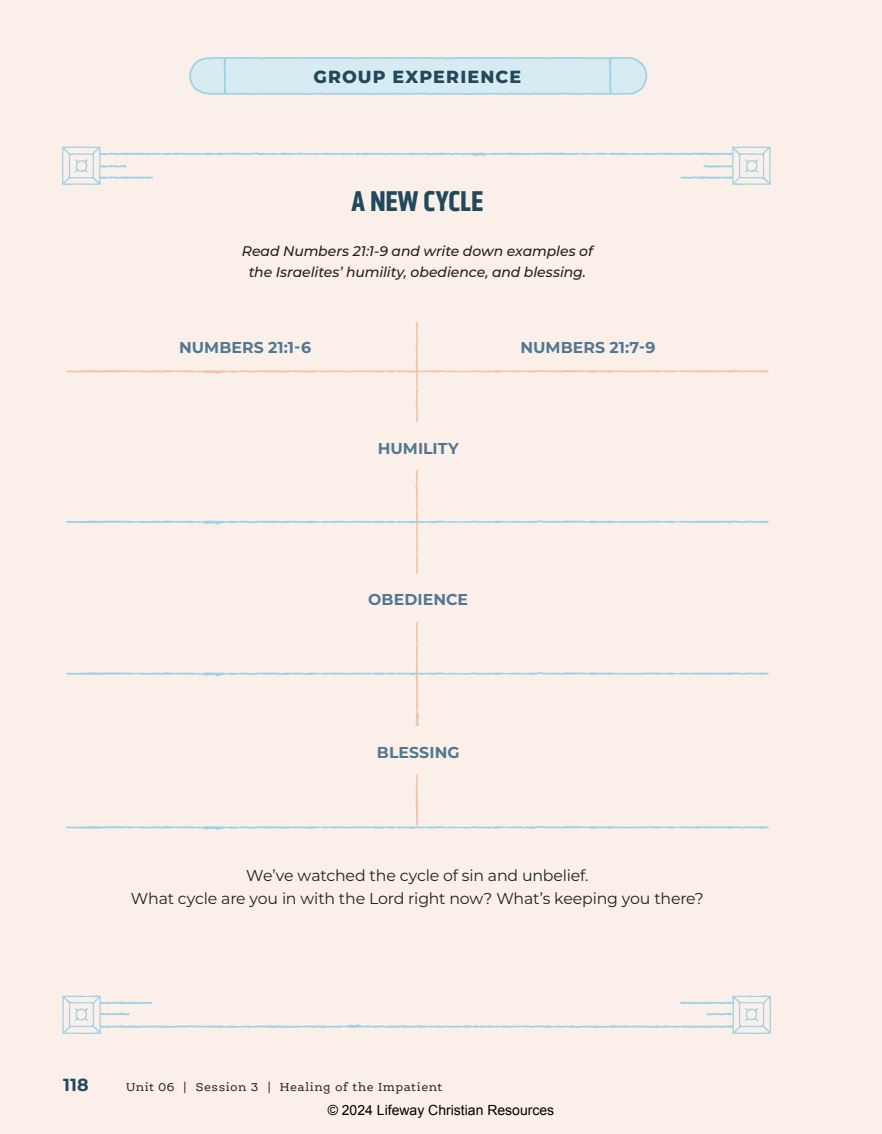
<style>
.page{position:relative;width:882px;height:1134px;background:#fbf0e9}
.page>*{position:absolute;margin:0;border:0;box-sizing:border-box;transform-origin:0 0}
.t1{font:700 29.75px "Klavika Condensed";letter-spacing:-.01em;color:#20495c}
.t2{font:800 17.5px "Montserrat";letter-spacing:.065em;color:#20495c}
.t3{font:700 17.5px "Montserrat";color:#20495c}
.t4{font:15.75px/22.8px "Montserrat";letter-spacing:-.015em;color:#231f20;text-align:center}
.t5{font:700 15.75px "Montserrat";letter-spacing:.005em;color:#537792}
.t6{font:italic 500 14px/21px "Montserrat";letter-spacing:-.005em;color:#231f20;text-align:center}
.t7{font:14px "Arial";color:#000}
.t8{font:12.25px "Ernestine Pro";letter-spacing:.04em;color:#231f20}
</style>
<div class="page">
<svg style="left:189px;top:56px;width:459px;height:39px"></svg>
<svg style="left:190px;top:57px;width:457px;height:37px;background:#d2e8f0"></svg>
<svg style="left:62px;top:146px;width:709px;height:39px"></svg>
<svg style="left:62px;top:995px;width:709px;height:39px"></svg>
<svg style="left:66px;top:322px;width:703px;height:508px"></svg>
<div style="left:339px;top:422px;width:159px;height:48px;background:#fbf0e9"></div>
<div style="left:339px;top:574px;width:159px;height:47px;background:#fbf0e9"></div>
<div style="left:339px;top:727px;width:159px;height:47px;background:#fbf0e9"></div>
<p class="t2" style="left:313px;top:64px;width:209px">GROUP EXPERIENCE</p>
<h1 class="t1" style="left:351px;top:182px;width:134px">A NEW CYCLE</h1>
<p class="t6" style="left:242px;top:240px;width:353px">Read Numbers 21:1-9 and write down examples of the Israelites’ humility, obedience, and blessing.</p>
<p class="t5" style="left:179px;top:336px;width:133px">NUMBERS 21:1-6</p>
<p class="t5" style="left:520px;top:336px;width:137px">NUMBERS 21:7-9</p>
<p class="t5" style="left:378px;top:437px;width:83px">HUMILITY</p>
<p class="t5" style="left:368px;top:589px;width:101px">OBEDIENCE</p>
<p class="t5" style="left:377px;top:741px;width:84px">BLESSING</p>
<p class="t4" style="left:131px;top:864px;width:574px">We’ve watched the cycle of sin and unbelief.<br>What cycle are you in with the Lord right now? What’s keeping you there?</p>
<p class="t3" style="left:63px;top:1072px;width:27px">118</p>
<p class="t8" style="left:126px;top:1080px;width:318px">Unit 06 | Session 3 | Healing of the Impatient</p>
<p class="t7" style="left:328px;top:1101px;width:228px">© 2024 Lifeway Christian Resources</p>
</div>
